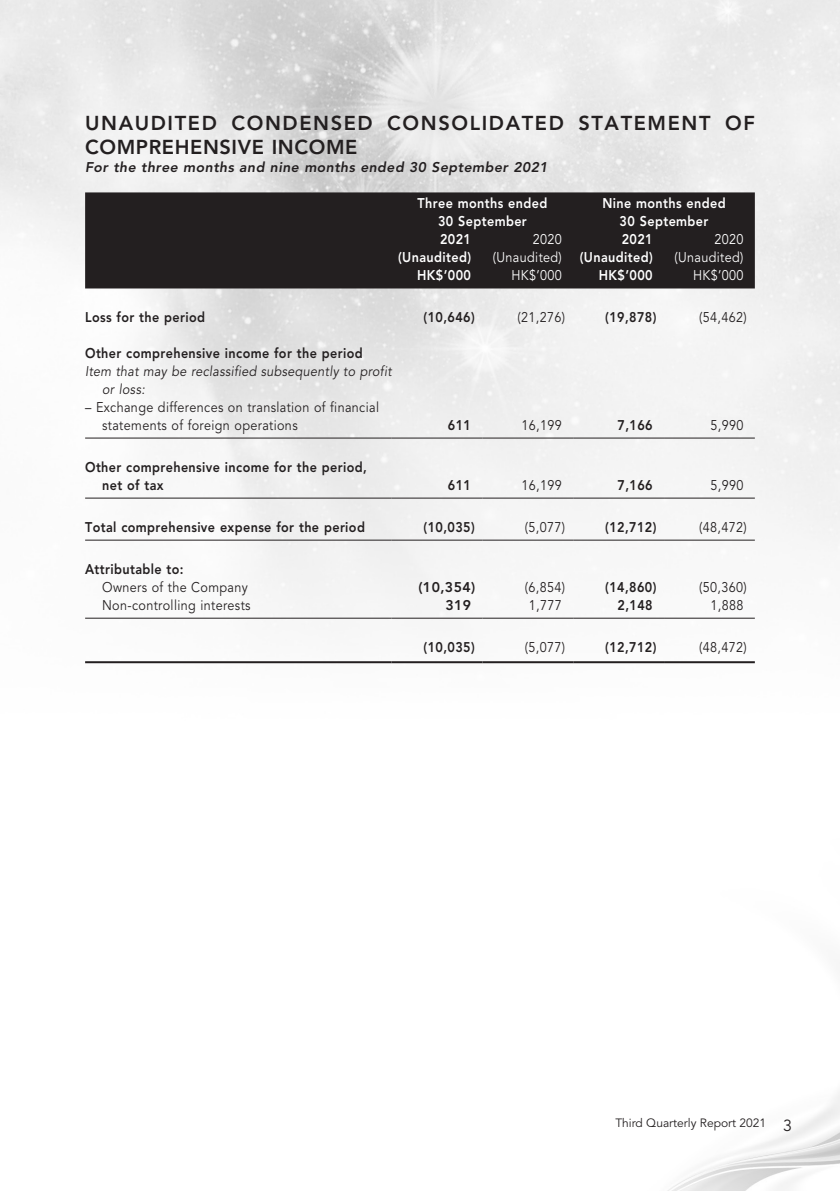
<style>
.page{position:relative;width:840px;height:1191px;background:#fff}
.page>*{position:absolute;margin:0;border:0;box-sizing:border-box;transform-origin:0 0}
._01_H1{font:800 20px/24px "Avenir LT Std";letter-spacing:.08em;color:#231f20}
._00_txt{font:800 14px/18px "Avenir LT Std";letter-spacing:.03em;color:#231f20;scale:.9 1}
._00_txt-2{font:14px/18px "Avenir LT Std";letter-spacing:.03em;color:#231f20;scale:.9 1}
._00_txt-3{font:800 14px/18px "Avenir LT Std";letter-spacing:.03em;color:#fff;text-align:center;scale:.9 1}
._00_txt-4{font:italic 14px/18px "Avenir LT Std";letter-spacing:.025em;color:#231f20;scale:.9 1}
._00_txt-5{font:italic 800 14px "Avenir LT Std";letter-spacing:.03em;color:#231f20}
._00_txt-6{font:14px "Avenir LT Std";letter-spacing:.03em;color:#fff;scale:.9 1}
._00_txt-7{font:800 14px "Avenir LT Std";letter-spacing:.03em;color:#231f20}
.t1{font:12px "Avenir LT Std";color:#231f20}
.s1{font-size:16px}
</style>
<div class="page">
<img style="left:0;top:0;width:839px;height:1191px">
<div style="left:85px;top:192px;width:669px;height:96px;background:#231f20"></div>
<hr style="left:85px;top:437px;width:306px;height:1px;background:#231f20">
<hr style="left:391px;top:437px;width:91px;height:1px;background:#231f20">
<hr style="left:482px;top:437px;width:91px;height:1px;background:#231f20">
<hr style="left:573px;top:437px;width:90px;height:1px;background:#231f20">
<hr style="left:663px;top:437px;width:91px;height:1px;background:#231f20">
<hr style="left:85px;top:497px;width:306px;height:1px;background:#231f20">
<hr style="left:391px;top:497px;width:91px;height:1px;background:#231f20">
<hr style="left:482px;top:497px;width:91px;height:1px;background:#231f20">
<hr style="left:573px;top:497px;width:90px;height:1px;background:#231f20">
<hr style="left:663px;top:497px;width:91px;height:1px;background:#231f20">
<hr style="left:85px;top:539px;width:306px;height:1px;background:#231f20">
<hr style="left:391px;top:539px;width:91px;height:1px;background:#231f20">
<hr style="left:482px;top:539px;width:91px;height:1px;background:#231f20">
<hr style="left:573px;top:539px;width:90px;height:1px;background:#231f20">
<hr style="left:663px;top:539px;width:91px;height:1px;background:#231f20">
<hr style="left:85px;top:617px;width:306px;height:1px;background:#231f20">
<hr style="left:391px;top:617px;width:91px;height:1px;background:#231f20">
<hr style="left:482px;top:617px;width:91px;height:1px;background:#231f20">
<hr style="left:573px;top:617px;width:90px;height:1px;background:#231f20">
<hr style="left:663px;top:617px;width:91px;height:1px;background:#231f20">
<hr style="left:85px;top:661px;width:306px;height:2px;background:#231f20">
<hr style="left:391px;top:661px;width:91px;height:2px;background:#231f20">
<hr style="left:482px;top:661px;width:91px;height:2px;background:#231f20">
<hr style="left:573px;top:661px;width:90px;height:2px;background:#231f20">
<hr style="left:663px;top:661px;width:91px;height:2px;background:#231f20">
<p class="_01_H1" style="left:85px;top:111px;width:670px">UNAUDITED CONDENSED CONSOLIDATED STATEMENT OF<br>COMPREHENSIVE INCOME</p>
<p class="_00_txt-5" style="left:85px;top:159px;width:464px">For the three months and nine months ended 30 September 2021</p>
<p class="_00_txt-3" style="left:417px;top:194px;width:146px">Three months ended<br>30 September</p>
<p class="_00_txt-3" style="left:602px;top:194px;width:138px">Nine months ended<br>30 September</p>
<p class="_00_txt-3" style="left:440px;top:230px;width:36px">2021</p>
<p class="_00_txt-6" style="left:532px;top:231px;width:34px">2020</p>
<p class="_00_txt-3" style="left:621px;top:230px;width:36px">2021</p>
<p class="_00_txt-6" style="left:714px;top:231px;width:34px">2020</p>
<p class="_00_txt-3" style="left:398px;top:248px;width:82px">(Unaudited)</p>
<p class="_00_txt-6" style="left:492px;top:249px;width:78px">(Unaudited)</p>
<p class="_00_txt-3" style="left:579px;top:248px;width:82px">(Unaudited)</p>
<p class="_00_txt-6" style="left:674px;top:249px;width:78px">(Unaudited)</p>
<p class="_00_txt-3" style="left:417px;top:266px;width:61px">HK$’000</p>
<p class="_00_txt-6" style="left:511px;top:267px;width:58px">HK$’000</p>
<p class="_00_txt-3" style="left:598px;top:266px;width:61px">HK$’000</p>
<p class="_00_txt-6" style="left:692px;top:267px;width:58px">HK$’000</p>
<p class="_00_txt" style="left:85px;top:308px;width:135px">Loss for the period</p>
<p class="_00_txt" style="left:423px;top:308px;width:58px">(10,646)</p>
<p class="_00_txt-2" style="left:517px;top:309px;width:54px">(21,276)</p>
<p class="_00_txt" style="left:605px;top:308px;width:58px">(19,878)</p>
<p class="_00_txt-2" style="left:698px;top:309px;width:54px">(54,462)</p>
<p class="_00_txt" style="left:85px;top:344px;width:310px">Other comprehensive income for the period</p>
<p class="_00_txt-4" style="left:102px;top:363px;width:323px;text-indent:-17px">Item that may be reclassified subsequently to profit or loss:</p>
<p class="_00_txt-2" style="left:102px;top:399px;width:309px;text-indent:-17px">– Exchange differences on translation of financial statements of foreign operations</p>
<p class="_00_txt" style="left:447px;top:416px;width:27px">611</p>
<p class="_00_txt-2" style="left:521px;top:417px;width:46px">16,199</p>
<p class="_00_txt" style="left:617px;top:416px;width:40px">7,166</p>
<p class="_00_txt-2" style="left:710px;top:417px;width:38px">5,990</p>
<p class="_00_txt" style="left:102px;top:458px;width:295px;text-indent:-17px">Other comprehensive income for the period, net of tax</p>
<p class="_00_txt" style="left:447px;top:476px;width:27px">611</p>
<p class="_00_txt-2" style="left:521px;top:477px;width:46px">16,199</p>
<p class="_00_txt" style="left:617px;top:476px;width:40px">7,166</p>
<p class="_00_txt-2" style="left:710px;top:477px;width:38px">5,990</p>
<p class="_00_txt" style="left:85px;top:518px;width:312px">Total comprehensive expense for the period</p>
<p class="_00_txt" style="left:423px;top:518px;width:58px">(10,035)</p>
<p class="_00_txt-2" style="left:524px;top:519px;width:46px">(5,077)</p>
<p class="_00_txt" style="left:605px;top:518px;width:58px">(12,712)</p>
<p class="_00_txt-2" style="left:698px;top:519px;width:54px">(48,472)</p>
<p class="_00_txt" style="left:85px;top:560px;width:111px">Attributable to:</p>
<p class="_00_txt-2" style="left:102px;top:579px;width:163px">Owners of the Company</p>
<p class="_00_txt-7" style="left:418px;top:579px;width:58px">(10,354)</p>
<p class="_00_txt-2" style="left:524px;top:579px;width:46px">(6,854)</p>
<p class="_00_txt" style="left:605px;top:578px;width:58px">(14,860)</p>
<p class="_00_txt-2" style="left:698px;top:579px;width:54px">(50,360)</p>
<p class="_00_txt-2" style="left:102px;top:597px;width:166px">Non-controlling interests</p>
<p class="_00_txt-7" style="left:445px;top:597px;width:27px">319</p>
<p class="_00_txt-2" style="left:528px;top:597px;width:38px">1,777</p>
<p class="_00_txt" style="left:617px;top:596px;width:40px">2,148</p>
<p class="_00_txt-2" style="left:710px;top:597px;width:38px">1,888</p>
<p class="_00_txt" style="left:423px;top:638px;width:58px">(10,035)</p>
<p class="_00_txt-2" style="left:524px;top:639px;width:46px">(5,077)</p>
<p class="_00_txt" style="left:605px;top:638px;width:58px">(12,712)</p>
<p class="_00_txt-2" style="left:698px;top:639px;width:54px">(48,472)</p>
<p class="t1" style="left:615px;top:1116px;width:178px">Third Quarterly Report 2021 <span class="s1">3</span></p>
</div>
